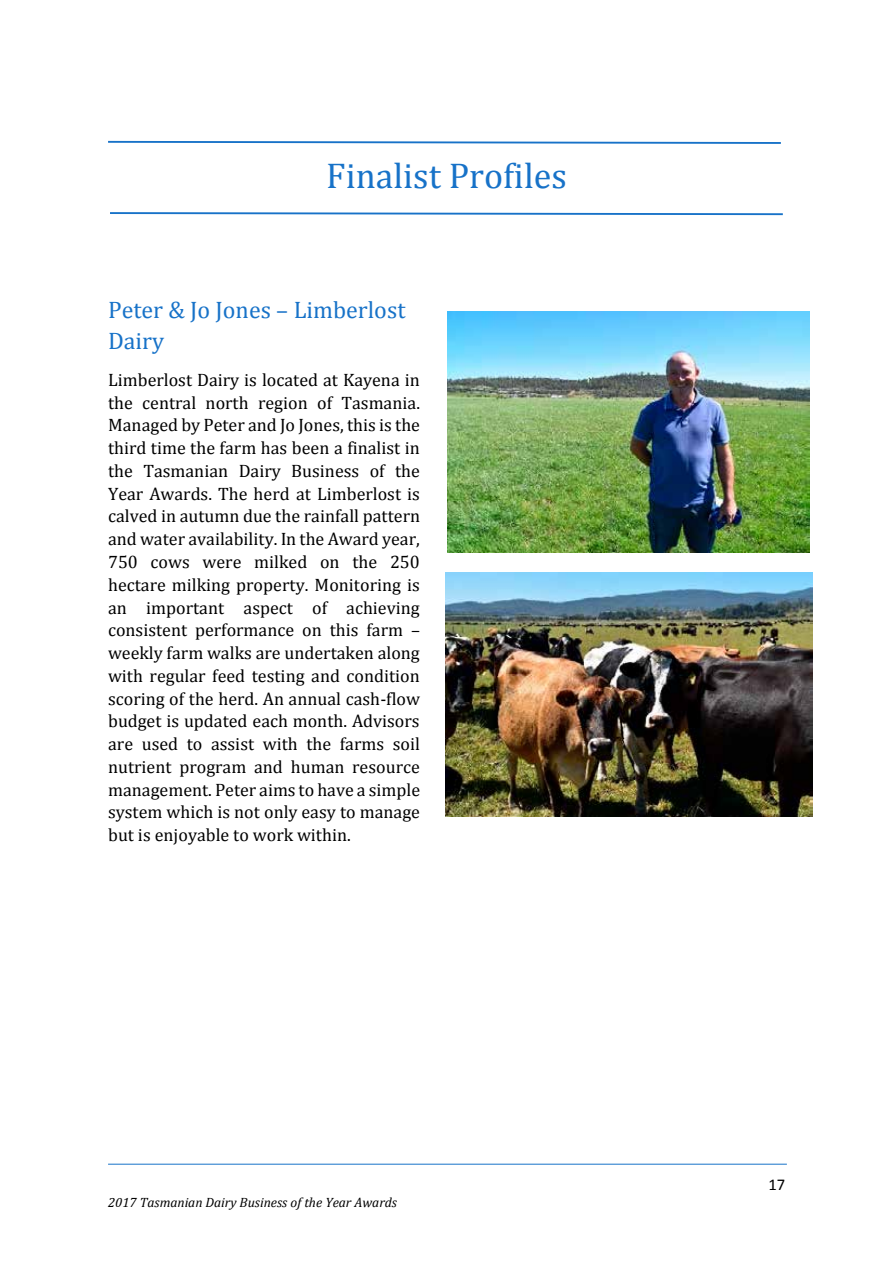
<style>
.page{position:relative;width:893px;height:1263px;background:#fff}
.page>*{position:absolute;margin:0;border:0;box-sizing:border-box;transform-origin:0 0}
.t1{font:36px "Cambria";color:#1772c8}
.t2{font:24px/30.5px "Cambria";color:#1772c8}
.t3{font:18px/22.8px "Cambria";color:#000;text-align:justify}
.t4{font:16.5px "Calibri";color:#000}
.t5{font:italic 13.5px "Cambria";color:#000}
</style>
<div class="page">
<hr style="left:108px;top:1164px;width:679px;height:1px;background:#1772c8">
<img style="left:446px;top:572px;width:366px;height:244px">
<svg style="left:108px;top:140px;width:673px;height:4px"></svg>
<svg style="left:110px;top:212px;width:673px;height:4px"></svg>
<img style="left:448px;top:312px;width:361px;height:241px">
<h1 class="t1" style="left:326px;top:154px;width:242px">Finalist Profiles</h1>
<h2 class="t2" style="left:108px;top:295px;width:299px">Peter &amp; Jo Jones – Limberlost<br>Dairy</h2>
<p class="t3" style="left:108px;top:368px;width:313px">Limberlost Dairy is located at Kayena in the central north region of Tasmania.<br>Managed by Peter and Jo Jones, this is the third time the farm has been a finalist in the Tasmanian Dairy Business of the Year Awards. The herd at Limberlost is calved in autumn due the rainfall pattern and water availability. In the Award year, 750 cows were milked on the 250 hectare milking property. Monitoring is an important aspect of achieving consistent performance on this farm – weekly farm walks are undertaken along with regular feed testing and condition scoring of the herd. An annual cash-flow budget is updated each month. Advisors are used to assist with the farms soil nutrient program and human resource management. Peter aims to have a simple system which is not only easy to manage but is enjoyable to work within.</p>
<p class="t5" style="left:108px;top:1193px;width:290px">2017 Tasmanian Dairy Business of the Year Awards</p>
<p class="t4" style="left:768px;top:1172px;width:18px">17</p>
</div>
